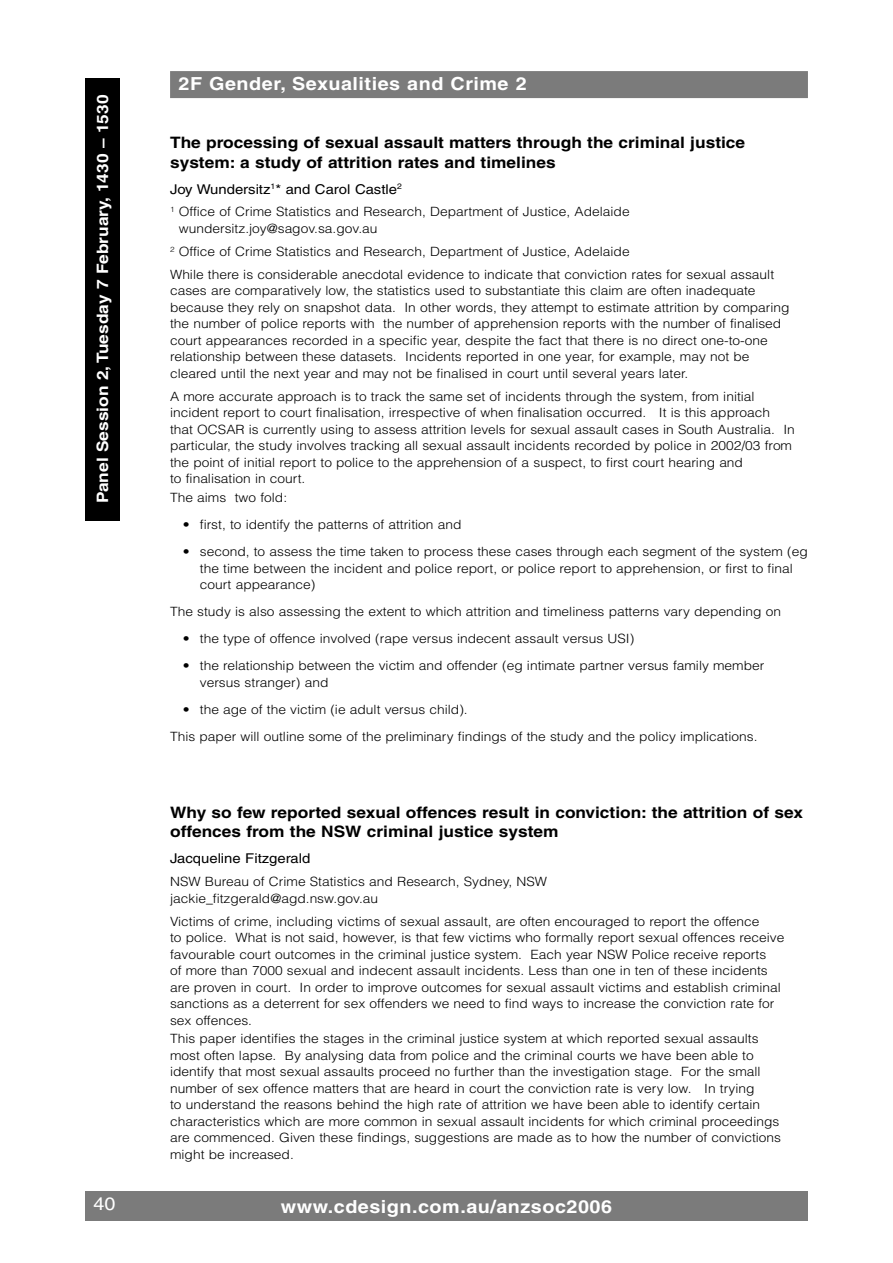
<style>
.page{position:relative;width:893px;height:1263px;background:#fff}
.page>*{position:absolute;margin:0;border:0;box-sizing:border-box;transform-origin:0 0}
.t1{font:700 18px "Helvetica";letter-spacing:.025em;color:#fff;scale:1.1 1}
.t2{font:18px "Helvetica";color:#fff;scale:1.1 1}
.t3{font:700 15.75px/19.5px "Helvetica";color:#000;scale:1.1 1}
.t4{font:700 15.75px "Helvetica";color:#fff;scale:1.1 1}
.t5{font:13.5px "Helvetica";color:#000;scale:1.1 1}
.t6{font:300 12.75px/16.5px "Helvetica";color:#000;scale:1.08 1}
</style>
<div class="page">
<div style="left:85px;top:1191px;width:723px;height:29px;background:#7b7b7b"></div>
<div style="left:170px;top:71px;width:638px;height:27px;background:#7b7b7b"></div>
<div style="left:85px;top:78px;width:34px;height:442px;background:#000"></div>
<p class="t4" style="left:93px;top:503px;width:373px;rotate:-90deg">Panel Session 2, Tuesday 7 February, 1430 – 1530</p>
<h1 class="t1" style="left:179px;top:73px;width:318px">2F Gender, Sexualities and Crime 2</h1>
<p class="t3" style="left:170px;top:133px;width:524px">The processing of sexual assault matters through the criminal justice system: a study of attrition rates and timelines</p>
<p class="t5" style="left:170px;top:181px;width:212px">Joy Wundersitz<sup>1</sup> * and Carol Castle<sup>2</sup></p>
<p class="t6" style="left:179px;top:203px;width:419px;text-indent:-9px"><sup>1</sup> Office of Crime Statistics and Research, Department of Justice, Adelaide wundersitz.joy@sagov.sa.gov.au</p>
<p class="t6" style="left:170px;top:239px;width:561px;line-height:23px"><sup>2</sup> Office of Crime Statistics and Research, Department of Justice, Adelaide<br>While there is considerable anecdotal evidence to indicate that conviction rates for sexual assault</p>
<p class="t6" style="left:170px;top:282px;width:575px">cases are comparatively low, the statistics used to substantiate this claim are often inadequate because they rely on snapshot data. In other words, they attempt to estimate attrition by comparing the number of police reports with the number of apprehension reports with the number of finalised court appearances recorded in a specific year, despite the fact that there is no direct one-to-one relationship between these datasets. Incidents reported in one year, for example, may not be cleared until the next year and may not be finalised in court until several years later.</p>
<p class="t6" style="left:170px;top:387px;width:580px">A more accurate approach is to track the same set of incidents through the system, from initial incident report to court finalisation, irrespective of when finalisation occurred. It is this approach that OCSAR is currently using to assess attrition levels for sexual assault cases in South Australia. In particular, the study involves tracking all sexual assault incidents recorded by police in 2002/03 from the point of initial report to police to the apprehension of a suspect, to first court hearing and<br>to finalisation in court.</p>
<p class="t6" style="left:170px;top:489px;width:110px">The aims two fold:</p>
<p class="t6" style="left:183px;top:516px;width:259px">• first, to identify the patterns of attrition and</p>
<p class="t6" style="left:200px;top:543px;width:564px;text-indent:-17px">• second, to assess the time taken to process these cases through each segment of the system (eg the time between the incident and police report, or police report to apprehension, or first to final court appearance)</p>
<p class="t6" style="left:170px;top:603px;width:567px">The study is also assessing the extent to which attrition and timeliness patterns vary depending on</p>
<p class="t6" style="left:183px;top:630px;width:420px">• the type of offence involved (rape versus indecent assault versus USI)</p>
<p class="t6" style="left:200px;top:657px;width:524px;text-indent:-17px">• the relationship between the victim and offender (eg intimate partner versus family member versus stranger) and</p>
<p class="t6" style="left:170px;top:696px;width:545px;line-height:27.2px;text-indent:13px">• the age of the victim (ie adult versus child).<br>This paper will outline some of the preliminary findings of the study and the policy implications.</p>
<p class="t3" style="left:170px;top:802px;width:577px">Why so few reported sexual offences result in conviction: the attrition of sex offences from the NSW criminal justice system</p>
<p class="t5" style="left:170px;top:851px;width:129px">Jacqueline Fitzgerald</p>
<p class="t6" style="left:170px;top:873px;width:351px">NSW Bureau of Crime Statistics and Research, Sydney, NSW jackie_fitzgerald@agd.nsw.gov.au</p>
<p class="t6" style="left:170px;top:912px;width:570px">Victims of crime, including victims of sexual assault, are often encouraged to report the offence<br>to police. What is not said, however, is that few victims who formally report sexual offences receive favourable court outcomes in the criminal justice system. Each year NSW Police receive reports<br>of more than 7000 sexual and indecent assault incidents. Less than one in ten of these incidents are proven in court. In order to improve outcomes for sexual assault victims and establish criminal sanctions as a deterrent for sex offenders we need to find ways to increase the conviction rate for sex offences.</p>
<p class="t6" style="left:170px;top:1030px;width:567px">This paper identifies the stages in the criminal justice system at which reported sexual assaults most often lapse. By analysing data from police and the criminal courts we have been able to identify that most sexual assaults proceed no further than the investigation stage. For the small number of sex offence matters that are heard in court the conviction rate is very low. In trying<br>to understand the reasons behind the high rate of attrition we have been able to identify certain characteristics which are more common in sexual assault incidents for which criminal proceedings are commenced. Given these findings, suggestions are made as to how the number of convictions might be increased.</p>
<h1 class="t2" style="left:94px;top:1193px;width:22px">40</h1>
<h1 class="t1" style="left:281px;top:1195px;width:302px">www.cdesign.com.au/anzsoc2006</h1>
</div>
